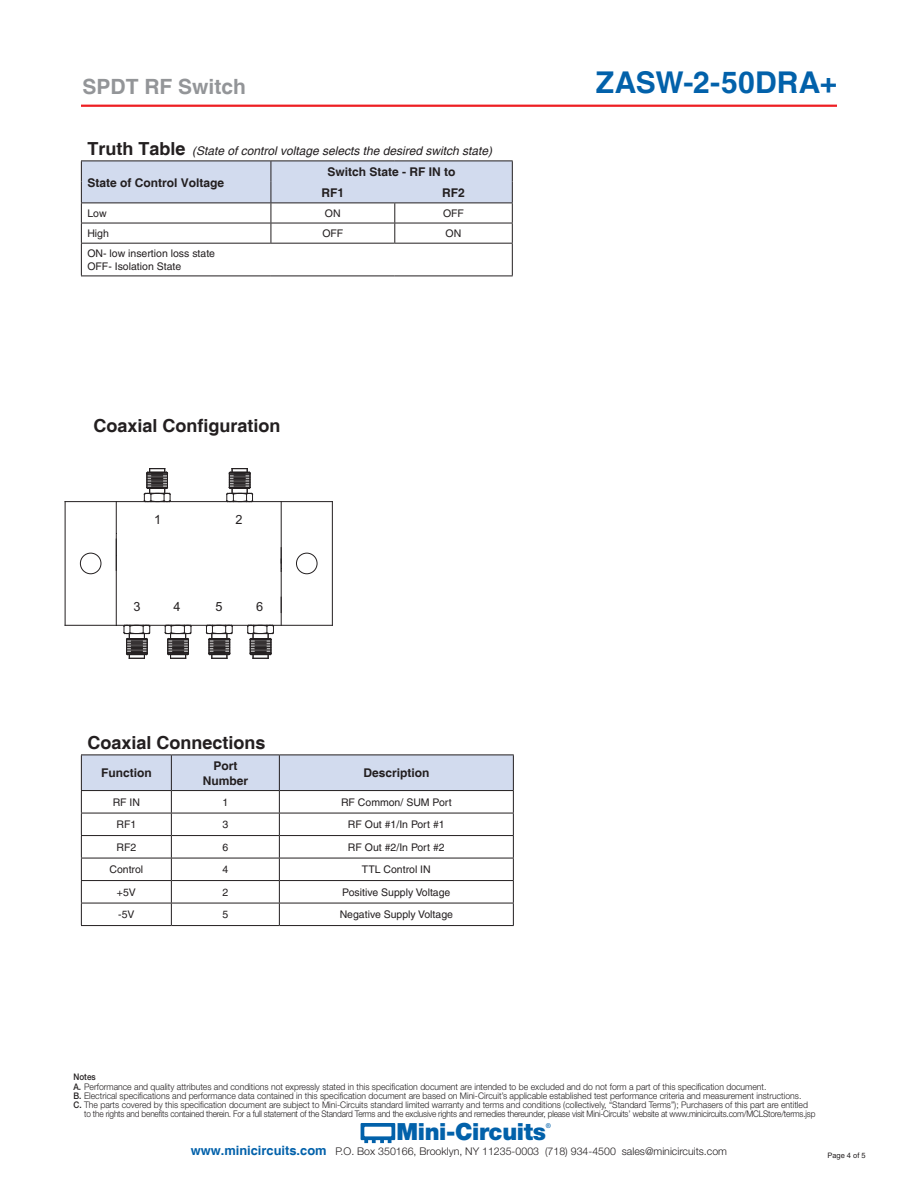
<style>
.page{position:relative;width:918px;height:1188px;background:#fff}
.page>*{position:absolute;margin:0;border:0;box-sizing:border-box;transform-origin:0 0}
.t1{font:700 30px "Helvetica";letter-spacing:.01em;color:#0261aa}
.t2{font:900 23.7px "Helvetica Neue";letter-spacing:-.015em;color:#0261aa}
.t3{font:700 21px "Helvetica";color:#939598}
.t4{font:700 18px "Helvetica";color:#231f20}
.t5{font:12.6px "Arial";color:#231f20}
.t6{font:700 12px/21.3px "Helvetica";color:#231f20}
.t7{font:italic 12px "Helvetica";color:#231f20}
.t8{font:300 10.65px "Helvetica Neue";color:#231f20}
.t9{font:10.5px/12.6px "Helvetica";color:#231f20}
.t10{font:300 9.15px "Helvetica Neue";color:#231f20;scale:.95 1}
.t11{font:300 9.15px "Helvetica Neue";letter-spacing:-.02em;color:#231f20;scale:.91 1}
.t12{font:500 9.15px "Helvetica Neue";color:#231f20;scale:.9 1}
.t13{font:7.5px "Helvetica";color:#231f20}
.t14{font:500 6.6px "Helvetica Neue";color:#0261aa}
.s1{font-weight:700;font-style:normal;font-size:18px}
.s2{font-weight:500}
.s3{font-family:"Helvetica";font-weight:700;font-size:12.9px;color:#0261aa}
</style>
<div class="page">
<hr style="left:81px;top:105px;width:756px;height:2px;background:#ee1f23">
<svg style="left:361px;top:1123px;width:34px;height:20px"></svg>
<hr style="left:81px;top:244px;width:1px;height:32px;background:#231f20">
<hr style="left:512px;top:244px;width:1px;height:32px;background:#231f20">
<hr style="left:81px;top:276px;width:190px;height:1px;background:#231f20">
<hr style="left:271px;top:276px;width:124px;height:1px;background:#231f20">
<hr style="left:395px;top:276px;width:118px;height:1px;background:#231f20">
<svg style="left:81px;top:161px;width:432px;height:82px"></svg>
<hr style="left:81px;top:243px;width:190px;height:1px;background:#231f20">
<hr style="left:271px;top:243px;width:124px;height:1px;background:#231f20">
<hr style="left:395px;top:243px;width:118px;height:1px;background:#231f20">
<svg style="left:81px;top:755px;width:433px;height:170px"></svg>
<hr style="left:81px;top:925px;width:90px;height:1px;background:#231f20">
<hr style="left:171px;top:925px;width:108px;height:1px;background:#231f20">
<hr style="left:279px;top:925px;width:235px;height:1px;background:#231f20">
<hr style="left:116px;top:502px;width:1px;height:123px;background:#231f20">
<hr style="left:281px;top:502px;width:1px;height:123px;background:#231f20">
<hr style="left:65px;top:501px;width:267px;height:1px;background:#231f20">
<svg style="left:281px;top:548px;width:1px;height:23px"></svg>
<hr style="left:65px;top:625px;width:267px;height:1px;background:#231f20">
<svg style="left:247px;top:624px;width:30px;height:35px"></svg>
<svg style="left:205px;top:624px;width:31px;height:35px"></svg>
<svg style="left:164px;top:624px;width:31px;height:35px"></svg>
<svg style="left:123px;top:624px;width:31px;height:35px"></svg>
<svg style="left:226px;top:468px;width:28px;height:35px"></svg>
<svg style="left:143px;top:468px;width:28px;height:35px"></svg>
<svg style="left:281px;top:597px;width:1px;height:16px"></svg>
<div style="left:296px;top:553px;width:21px;height:21px;border:1px solid #231f20;border-radius:50%"></div>
<div style="left:80px;top:553px;width:21px;height:21px;border:1px solid #231f20;border-radius:50%"></div>
<hr style="left:65px;top:502px;width:1px;height:123px;background:#231f20">
<hr style="left:332px;top:502px;width:1px;height:123px;background:#231f20">
<h3 class="t3" style="left:82px;top:74px;width:165px">SPDT RF Switch</h3>
<h3 class="t7" style="left:87px;top:144px;width:406px"><span class="s1">Truth Table</span> (State of control voltage selects the desired switch state)</h3>
<h3 class="t6" style="left:87px;top:172px;width:138px">State of Control Voltage</h3>
<h3 class="t6" style="left:322px;top:161px;width:136px;text-indent:6px">Switch State - RF IN to<br>RF1</h3>
<h3 class="t6" style="left:442px;top:183px;width:24px">RF2</h3>
<p class="t9" style="left:87px;top:207px;width:21px">Low</p>
<p class="t9" style="left:325px;top:207px;width:17px">ON</p>
<p class="t9" style="left:443px;top:207px;width:22px">OFF</p>
<p class="t9" style="left:87px;top:227px;width:23px">High</p>
<p class="t9" style="left:322px;top:227px;width:22px">OFF</p>
<p class="t9" style="left:446px;top:227px;width:17px">ON</p>
<p class="t9" style="left:87px;top:247px;width:129px">ON- low insertion loss state<br>OFF- Isolation State</p>
<h3 class="t4" style="left:94px;top:415px;width:189px">Coaxial Configuration</h3>
<h3 class="t5" style="left:154px;top:512px;width:9px">1</h3>
<h3 class="t5" style="left:236px;top:512px;width:9px">2</h3>
<h3 class="t5" style="left:134px;top:600px;width:9px">3</h3>
<h3 class="t5" style="left:173px;top:600px;width:9px">4</h3>
<h3 class="t5" style="left:215px;top:600px;width:9px">5</h3>
<h3 class="t5" style="left:256px;top:600px;width:9px">6</h3>
<h3 class="t4" style="left:87px;top:732px;width:180px">Coaxial Connections</h3>
<h3 class="t6" style="left:101px;top:763px;width:52px">Function</h3>
<h3 class="t6" style="left:203px;top:759px;width:47px;line-height:14.4px;text-align:center">Port<br>Number</h3>
<h3 class="t6" style="left:363px;top:763px;width:68px">Description</h3>
<p class="t9" style="left:113px;top:796px;width:29px">RF IN</p>
<p class="t9" style="left:222px;top:796px;width:7px">1</p>
<p class="t9" style="left:341px;top:796px;width:112px">RF Common/ SUM Port</p>
<p class="t9" style="left:116px;top:818px;width:21px">RF1</p>
<p class="t9" style="left:222px;top:818px;width:7px">3</p>
<p class="t9" style="left:348px;top:818px;width:98px">RF Out #1/In Port #1</p>
<p class="t9" style="left:116px;top:841px;width:21px">RF2</p>
<p class="t9" style="left:222px;top:841px;width:7px">6</p>
<p class="t9" style="left:348px;top:841px;width:98px">RF Out #2/In Port #2</p>
<p class="t9" style="left:109px;top:863px;width:35px">Control</p>
<p class="t9" style="left:222px;top:863px;width:7px">4</p>
<p class="t9" style="left:362px;top:863px;width:70px">TTL Control IN</p>
<p class="t9" style="left:117px;top:886px;width:20px">+5V</p>
<p class="t9" style="left:222px;top:886px;width:7px">2</p>
<p class="t9" style="left:342px;top:886px;width:110px">Positive Supply Voltage</p>
<p class="t9" style="left:118px;top:908px;width:18px">-5V</p>
<p class="t9" style="left:222px;top:908px;width:7px">5</p>
<p class="t9" style="left:340px;top:908px;width:115px">Negative Supply Voltage</p>
<h1 class="t1" style="left:596px;top:64px;width:243px">ZASW-2-50DRA+</h1>
<p class="t12" style="left:74px;top:1072px;width:26px">Notes</p>
<p class="t10" style="left:74px;top:1081px;width:731px"><span class="s2">A.</span> Performance and quality attributes and conditions not expressly stated in this specification document are intended to be excluded and do not form a part of this specification document.</p>
<p class="t10" style="left:74px;top:1090px;width:768px"><span class="s2">B.</span> Electrical specifications and performance data contained in this specification document are based on Mini-Circuit’s applicable established test performance criteria and measurement instructions.</p>
<p class="t10" style="left:74px;top:1099px;width:775px"><span class="s2">C.</span> The parts covered by this specification document are subject to Mini-Circuits standard limited warranty and terms and conditions (collectively, “Standard Terms”); Purchasers of this part are entitled</p>
<p class="t11" style="left:84px;top:1108px;width:805px">to the rights and benefits contained therein. For a full statement of the Standard Terms and the exclusive rights and remedies thereunder, please visit Mini-Circuits’ website at www.minicircuits.com/MCLStore/terms.jsp</p>
<h2 class="t2" style="left:396px;top:1118px;width:151px">Mini-Circuits</h2>
<p class="t14" style="left:546px;top:1121px;width:7px">®</p>
<p class="t8" style="left:191px;top:1145px;width:538px"><span class="s3">www.minicircuits.com</span> P.O. Box 350166, Brooklyn, NY 11235-0003 (718) 934-4500 sales@minicircuits.com</p>
<p class="t13" style="left:828px;top:1151px;width:40px">Page 4 of 5</p>
</div>
